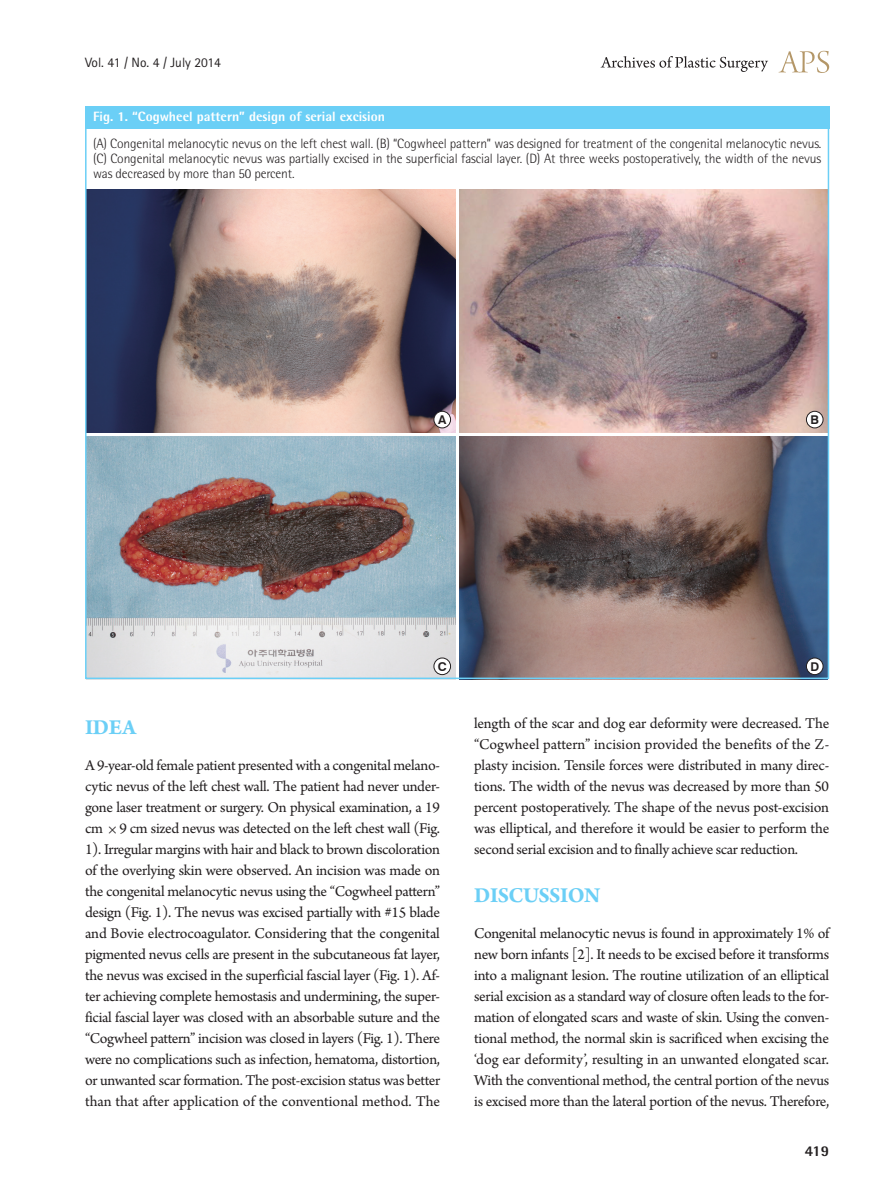
<style>
.page{position:relative;width:893px;height:1191px;background:#fff}
.page>*{position:absolute;margin:0;border:0;box-sizing:border-box;transform-origin:0 0}
.대제목{font:700 22.5px "Arno Pro";letter-spacing:-.02em;color:#6bcff6}
.본문{font:15.75px/21px "Arno Pro";letter-spacing:-.02em;color:#231f20;text-align:justify}
.t1{font:800 15px "Rotis Semi Sans Std";color:#231f20}
.그림설명{font:300 13.5px/15px "Rotis Semi Sans Std";letter-spacing:-.01em;color:#231f20;text-align:justify}
.표그림제목{font:800 13.5px "Rotis Semi Sans Std";color:#fff}
.t2{font:13.5px "Rotis Sans Serif Std";color:#231f20}
.t3{font:700 12.15px "Swiss 721 BT";color:#231f20}
.s1{font-family:"Helvetica Neue LT Std";font-weight:300;font-stretch:condensed}
</style>
<div class="page">
<svg style="left:779px;top:51px;width:50px;height:22px"></svg>
<svg style="left:601px;top:56px;width:167px;height:16px"></svg>
<img style="left:88px;top:190px;width:367px;height:242px">
<img style="left:88px;top:436px;width:367px;height:240px">
<img style="left:459px;top:190px;width:367px;height:242px">
<img style="left:459px;top:436px;width:367px;height:240px">
<div style="left:434px;top:411px;width:17px;height:17px;background:#fff;border-radius:50%"></div>
<div style="left:434px;top:411px;width:17px;height:17px;border:1px solid #231f20;border-radius:50%"></div>
<div style="left:434px;top:658px;width:17px;height:16px;background:#fff;border-radius:50%"></div>
<div style="left:434px;top:658px;width:17px;height:17px;border:1px solid #231f20;border-radius:50%"></div>
<div style="left:806px;top:411px;width:17px;height:17px;background:#fff;border-radius:50%"></div>
<div style="left:806px;top:411px;width:17px;height:17px;border:1px solid #231f20;border-radius:50%"></div>
<div style="left:806px;top:658px;width:17px;height:16px;background:#fff;border-radius:50%"></div>
<div style="left:806px;top:658px;width:17px;height:17px;border:1px solid #231f20;border-radius:50%"></div>
<div style="left:85px;top:106px;width:744px;height:23px;background:#6bcff6"></div>
<p class="t2" style="left:85px;top:54px;width:137px">Vol. 41 / No. 4 / July 2014</p>
<p class="표그림제목" style="left:93px;top:108px;width:293px">Fig. 1. “Cogwheel pattern” design of serial excision</p>
<p class="그림설명" style="left:93px;top:136px;width:730px">(A) Congenital melanocytic nevus on the left chest wall. (B) “Cogwheel pattern” was designed for treatment of the congenital melanocytic nevus. (C) Congenital melanocytic nevus was partially excised in the superficial fascial layer. (D) At three weeks postoperatively, the width of the nevus was decreased by more than 50 percent.</p>
<p class="t3" style="left:438px;top:412px;width:10px">A</p>
<p class="t3" style="left:810px;top:412px;width:10px">B</p>
<p class="t3" style="left:438px;top:659px;width:10px">C</p>
<p class="대제목" style="left:85px;top:714px;width:53px">IDEA</p>
<p class="본문" style="left:85px;top:756px;width:357px">A 9-year-old female patient presented with a congenital melano&shy;cytic nevus of the left chest wall. The patient had never under&shy;gone laser treatment or surgery. On physical examination, a 19 cm <span class="s1">×</span>9 cm sized nevus was detected on the left chest wall (Fig.<br>1). Irregular margins with hair and black to brown discoloration of the overlying skin were observed. An incision was made on the congenital melanocytic nevus using the “Cogwheel pattern” design (Fig. 1). The nevus was excised partially with #15 blade and Bovie electrocoagulator. Considering that the congenital pigmented nevus cells are present in the subcutaneous fat layer, the nevus was excised in the superficial fascial layer (Fig. 1). Af&shy;ter achieving complete hemostasis and undermining, the super&shy;ficial fascial layer was closed with an absorbable suture and the “Cogwheel pattern” incision was closed in layers (Fig. 1). There were no complications such as infection, hematoma, distortion, or unwanted scar formation. The post-excision status was better than that after application of the conventional method. The</p>
<p class="t3" style="left:810px;top:659px;width:10px">D</p>
<p class="본문" style="left:474px;top:714px;width:357px">length of the scar and dog ear deformity were decreased. The “Cogwheel pattern” incision provided the benefits of the Z&shy;plasty incision. Tensile forces were distributed in many direc&shy;tions. The width of the nevus was decreased by more than 50 percent postoperatively. The shape of the nevus post-excision was elliptical, and therefore it would be easier to perform the second serial excision and to finally achieve scar reduction.</p>
<p class="대제목" style="left:474px;top:882px;width:128px">DISCUSSION</p>
<p class="본문" style="left:474px;top:924px;width:357px">Congenital melanocytic nevus is found in approximately 1% of new born infants [2]. It needs to be excised before it transforms into a malignant lesion. The routine utilization of an elliptical serial excision as a standard way of closure often leads to the for&shy;mation of elongated scars and waste of skin. Using the conven&shy;tional method, the normal skin is sacrificed when excising the ‘dog ear deformity’, resulting in an unwanted elongated scar.<br>With the conventional method, the central portion of the nevus is excised more than the lateral portion of the nevus. Therefore,</p>
<p class="t1" style="left:805px;top:1141px;width:26px">419</p>
</div>
